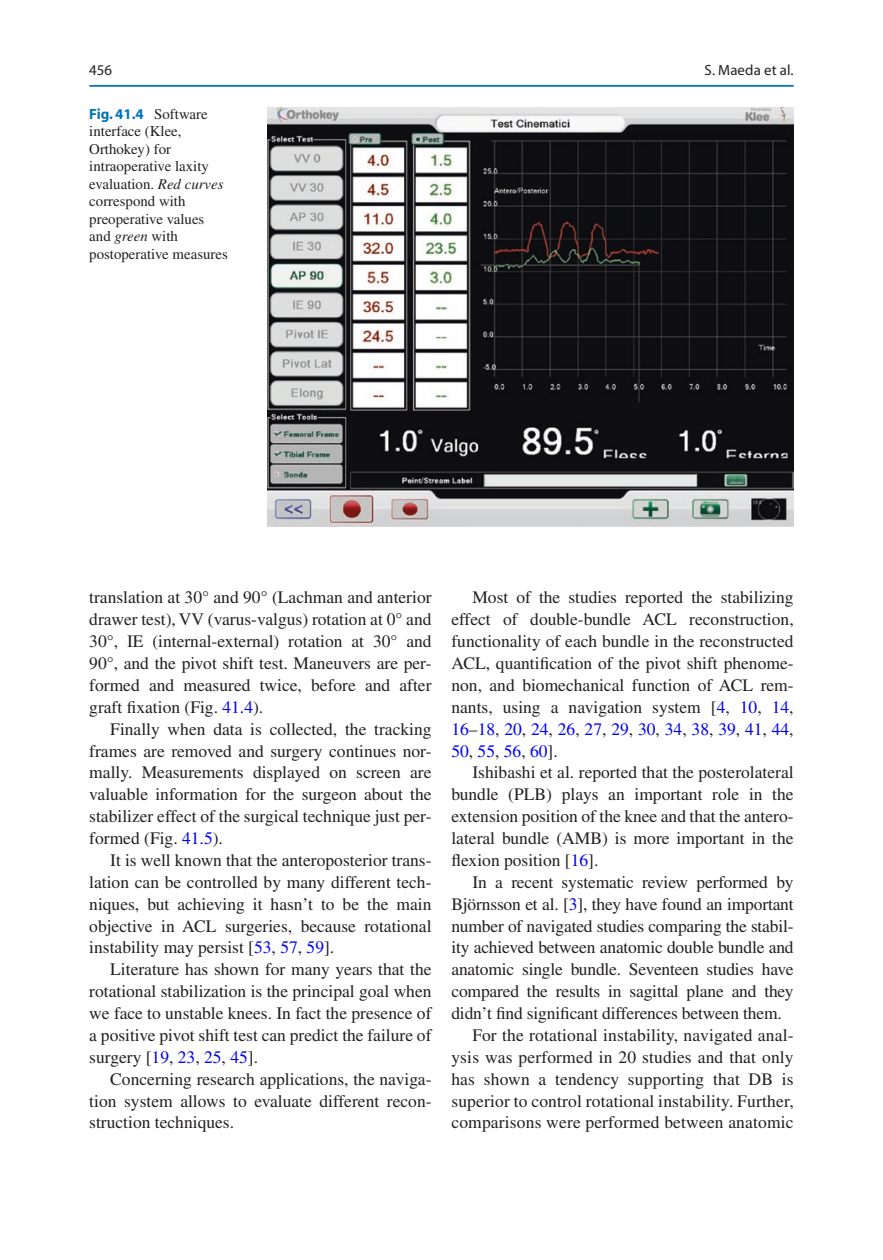
<style>
.page{position:relative;width:883px;height:1260px;background:#fff}
.page>*{position:absolute;margin:0;border:0;box-sizing:border-box;transform-origin:0 0}
.t1{font:17.5px/21.9px "Dpsdbj Times";color:#231f20;text-align:justify}
.t2{font:14.88px/17.5px "Dpsdbj Times";color:#231f20}
.t3{font:700 14.88px "Mknlpn Myriad";color:#0073bc}
.t4{font:14.88px "Cdvwfc Myriad";letter-spacing:.01em;color:#231f20}
.t5{font:14.88px "Hgfrlk Myriad";color:#231f20}
.s1{font-family:"Dpsdbj Times";font-weight:400;color:#231f20}
.s2{font-family:"Lmbdys Times";font-style:italic}
.s3{color:#0000fa}
</style>
<div class="page">
<img style="left:268px;top:107px;width:526px;height:420px">
<hr style="left:89px;top:85px;width:705px;height:2px;background:#0073bc">
<p class="t5" style="left:89px;top:63px;width:24px">456</p>
<p class="t3" style="left:89px;top:106px;width:120px">Fig. 41.4 <span class="s1">Software</span></p>
<p class="t2" style="left:89px;top:122px;width:140px">interface (Klee,<br>Orthokey) for intraoperative laxity evaluation. <span class="s2">Red curves </span>correspond with preoperative values and <span class="s2">green</span> with postoperative measures</p>
<p class="t4" style="left:705px;top:63px;width:91px">S. Maeda et al.</p>
<p class="t1" style="left:89px;top:587px;width:344px">translation at 30° and 90° (Lachman and anterior drawer test), VV (varus-valgus) rotation at 0° and 30°, IE (internal-external) rotation at 30° and 90°, and the pivot shift test. Maneuvers are per&shy;formed and measured twice, before and after graft fixation (Fig. <span class="s3">41.4</span>).</p>
<p class="t1" style="left:89px;top:718px;width:344px;text-indent:21px">Finally when data is collected, the tracking frames are removed and surgery continues nor&shy;mally. Measurements displayed on screen are valuable information for the surgeon about the stabilizer effect of the surgical technique just per&shy;formed (Fig. <span class="s3">41.5</span>).</p>
<p class="t1" style="left:89px;top:849px;width:344px;text-indent:21px">It is well known that the anteroposterior trans&shy;lation can be controlled by many different tech&shy;niques, but achieving it hasn’t to be the main objective in ACL surgeries, because rotational instability may persist [<span class="s3">53</span>, <span class="s3">57</span>, <span class="s3">59</span>].</p>
<p class="t1" style="left:89px;top:958px;width:344px;text-indent:21px">Literature has shown for many years that the rotational stabilization is the principal goal when we face to unstable knees. In fact the presence of a positive pivot shift test can predict the failure of surgery [<span class="s3">19</span>, <span class="s3">23</span>, <span class="s3">25</span>, <span class="s3">45</span>].</p>
<p class="t1" style="left:89px;top:1068px;width:344px;text-indent:21px">Concerning research applications, the naviga&shy;tion system allows to evaluate different recon&shy;struction techniques.</p>
<p class="t1" style="left:451px;top:587px;width:344px;text-indent:21px">Most of the studies reported the stabilizing effect of double-bundle ACL reconstruction, functionality of each bundle in the reconstructed ACL, quantification of the pivot shift phenome&shy;non, and biomechanical function of ACL rem&shy;nants, using a navigation system [<span class="s3">4</span>, <span class="s3">10</span>, <span class="s3">14</span>, <span class="s3">16</span>–<span class="s3">18</span>, <span class="s3">20</span>, <span class="s3">24</span>, <span class="s3">26</span>, <span class="s3">27</span>, <span class="s3">29</span>, <span class="s3">30</span>, <span class="s3">34</span>, <span class="s3">38</span>, <span class="s3">39</span>, <span class="s3">41</span>, <span class="s3">44</span>, <span class="s3">50</span>, <span class="s3">55</span>, <span class="s3">56</span>, <span class="s3">60</span>].</p>
<p class="t1" style="left:451px;top:762px;width:344px;text-indent:21px">Ishibashi et al. reported that the posterolateral bundle (PLB) plays an important role in the extension position of the knee and that the antero&shy;lateral bundle (AMB) is more important in the flexion position [<span class="s3">16</span>].</p>
<p class="t1" style="left:472px;top:871px;width:323px">In a recent systematic review performed by</p>
<p class="t1" style="left:451px;top:893px;width:344px">Björnsson et al. [<span class="s3">3</span>], they have found an important</p>
<p class="t1" style="left:451px;top:915px;width:344px">number of navigated studies comparing the stabil-</p>
<p class="t1" style="left:451px;top:937px;width:344px">ity achieved between anatomic double bundle and</p>
<p class="t1" style="left:451px;top:958px;width:344px">anatomic single bundle. Seventeen studies have</p>
<p class="t1" style="left:451px;top:980px;width:344px">compared the results in sagittal plane and they</p>
<p class="t1" style="left:451px;top:1002px;width:332px">didn’t find significant differences between them.</p>
<p class="t1" style="left:472px;top:1024px;width:323px">For the rotational instability, navigated anal-</p>
<p class="t1" style="left:451px;top:1046px;width:344px">ysis was performed in 20 studies and that only</p>
<p class="t1" style="left:451px;top:1068px;width:344px">has shown a tendency supporting that DB is</p>
<p class="t1" style="left:451px;top:1090px;width:344px">superior to control rotational instability. Further,</p>
<p class="t1" style="left:451px;top:1112px;width:344px">comparisons were performed between anatomic</p>
</div>
